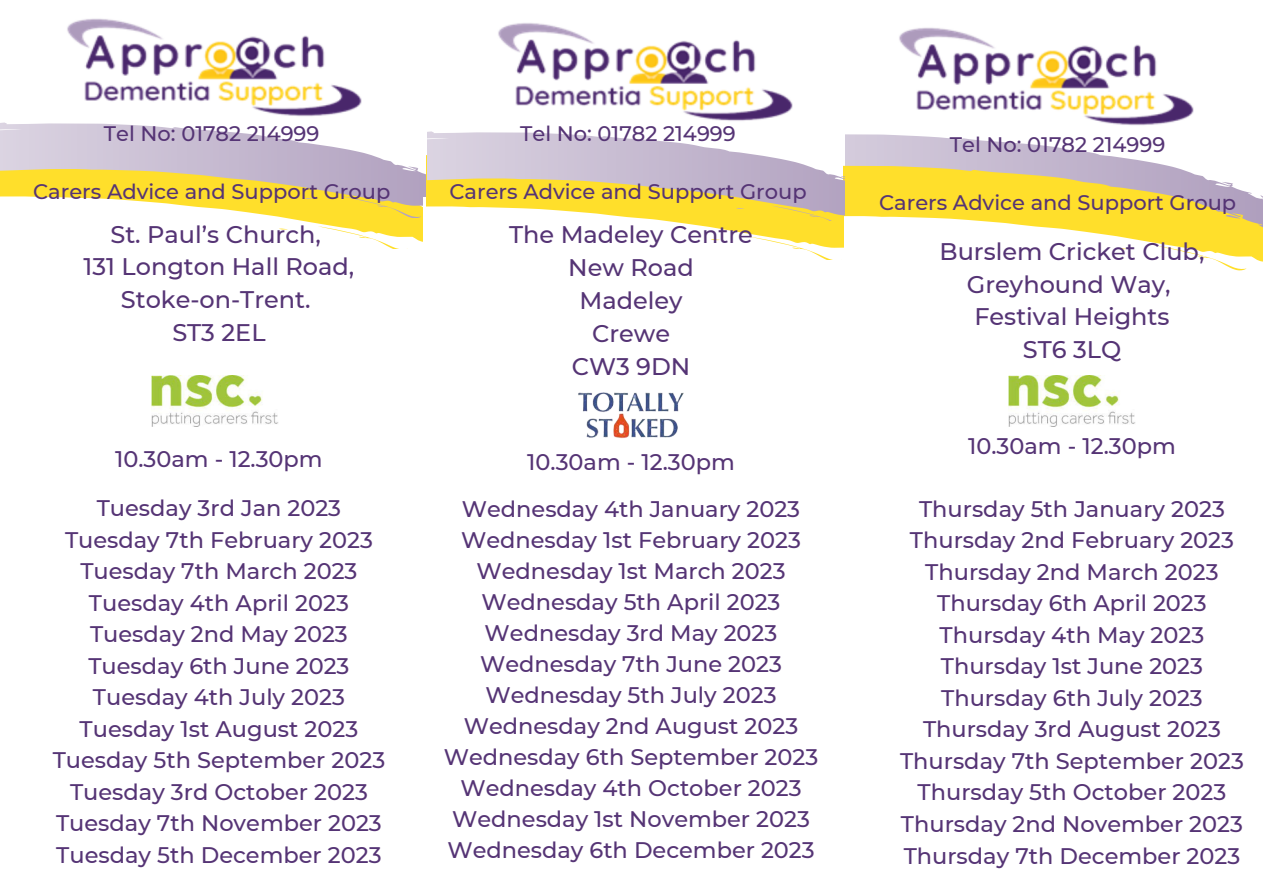
<style>
.page{position:relative;width:1263px;height:894px;background:#fff}
.page>*{position:absolute;margin:0;border:0;box-sizing:border-box;transform-origin:0 0}
.t1{font:500 24px/32.5px "Montserrat";color:#553475;text-align:center}
.t2{font:500 22.5px/31.5px "Montserrat";color:#553475;text-align:center}
.t3{font:500 21px "Montserrat";color:#553475}
</style>
<div class="page">
<img style="left:67px;top:18px;width:295px;height:99px">
<img style="left:899px;top:27px;width:295px;height:95px">
<img style="left:498px;top:23px;width:295px;height:98px">
<svg style="left:0;top:122px;width:1263px;height:149px"></svg>
<img style="left:578px;top:392px;width:106px;height:46px">
<img style="left:151px;top:375px;width:127px;height:51px">
<img style="left:1009px;top:375px;width:127px;height:51px">
<p class="t3" style="left:104px;top:120px;width:217px">Tel No: 01782 214999</p>
<p class="t3" style="left:33px;top:179px;width:359px">Carers Advice and Support Group</p>
<p class="t1" style="left:84px;top:218px;width:272px">St. Paul’s Church,<br>131 Longton Hall Road,<br>Stoke-on-Trent.<br>ST3 2EL</p>
<p class="t2" style="left:97px;top:433px;width:246px;line-height:49.5px">10.30am - 12.30pm<br>Tuesday 3rd Jan 2023</p>
<p class="t2" style="left:53px;top:523px;width:334px">Tuesday 7th February 2023<br>Tuesday 7th March 2023<br>Tuesday 4th April 2023<br>Tuesday 2nd May 2023<br>Tuesday 6th June 2023<br>Tuesday 4th July 2023<br>Tuesday 1st August 2023<br>Tuesday 5th September 2023<br>Tuesday 3rd October 2023<br>Tuesday 7th November 2023<br>Tuesday 5th December 2023</p>
<p class="t3" style="left:520px;top:120px;width:217px">Tel No: 01782 214999</p>
<p class="t3" style="left:449px;top:179px;width:359px">Carers Advice and Support Group</p>
<p class="t1" style="left:509px;top:217px;width:245px;line-height:33px">The Madeley Centre<br>New Road<br>Madeley<br>Crewe<br>CW3 9DN</p>
<p class="t2" style="left:462px;top:438px;width:340px;line-height:47px">10.30am - 12.30pm<br>Wednesday 4th January 2023</p>
<p class="t2" style="left:444px;top:524px;width:376px;line-height:31px">Wednesday 1st February 2023<br>Wednesday 1st March 2023<br>Wednesday 5th April 2023<br>Wednesday 3rd May 2023<br>Wednesday 7th June 2023<br>Wednesday 5th July 2023<br>Wednesday 2nd August 2023<br>Wednesday 6th September 2023<br>Wednesday 4th October 2023<br>Wednesday 1st November 2023<br>Wednesday 6th December 2023</p>
<p class="t3" style="left:950px;top:131px;width:217px">Tel No: 01782 214999</p>
<p class="t3" style="left:879px;top:190px;width:359px">Carers Advice and Support Group</p>
<p class="t1" style="left:939px;top:235px;width:266px">Burslem Cricket Club,<br>Greyhound Way,<br>Festival Heights<br>ST6 3LQ</p>
<p class="t2" style="left:968px;top:430px;width:209px">10.30am - 12.30pm</p>
<p class="t2" style="left:900px;top:493px;width:345px">Thursday 5th January 2023<br>Thursday 2nd February 2023<br>Thursday 2nd March 2023<br>Thursday 6th April 2023<br>Thursday 4th May 2023<br>Thursday 1st June 2023<br>Thursday 6th July 2023<br>Thursday 3rd August 2023<br>Thursday 7th September 2023<br>Thursday 5th October 2023<br>Thursday 2nd November 2023<br>Thursday 7th December 2023</p>
</div>
